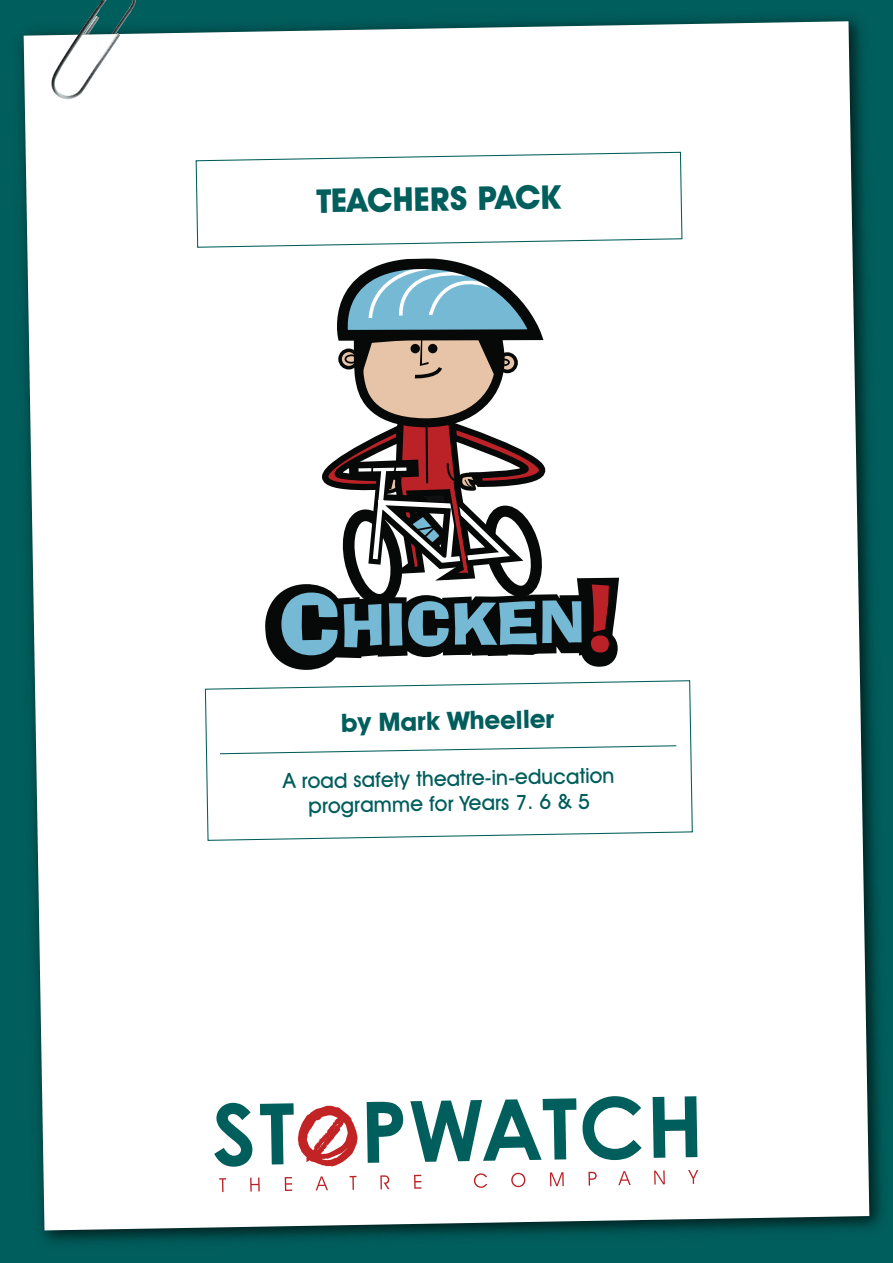
<style>
.page{position:relative;width:893px;height:1263px;background:#005e5c}
.page>*{position:absolute;margin:0;border:0;box-sizing:border-box;transform-origin:0 0}
.t1{font:700 33px "Avant Garde IT Cby BT";color:#005e5c}
.t2{font:700 25.5px "Avant Garde IT Cby BT";color:#005e5c}
.t3{font:500 21px/25.2px "Avant Garde IT Cby BT";color:#005e5c;text-align:center}
</style>
<div class="page">
<img style="left:97px;top:0;width:39px;height:11px">
<img style="left:21px;top:18px;width:861px;height:1224px">
<img style="left:120px;top:11px;width:12px;height:10px">
<div style="left:24px;top:21px;width:845px;height:1209px;background:#fff"></div>
<div style="left:196px;top:152px;width:486px;height:96px;background:#fff"></div>
<img style="left:51px;top:7px;width:69px;height:93px">
<div style="left:205px;top:680px;width:488px;height:161px;background:#fff"></div>
<svg style="left:220px;top:745px;width:456px;height:9px;background:#e1eceb"></svg>
<svg style="left:214px;top:1096px;width:484px;height:96px"></svg>
<svg style="left:264px;top:255px;width:356px;height:416px;background:#aeaeb0"></svg>
<h1 class="t1" style="left:316px;top:181px;width:246px;rotate:-1deg">TEACHERS PACK</h1>
<p class="t2" style="left:341px;top:707px;width:215px;rotate:-1deg">by Mark Wheeller</p>
<p class="t3" style="left:283px;top:768px;width:333px;rotate:-1deg">A road safety theatre-in-education programme for Years 7. 6 &amp; 5</p>
</div>
